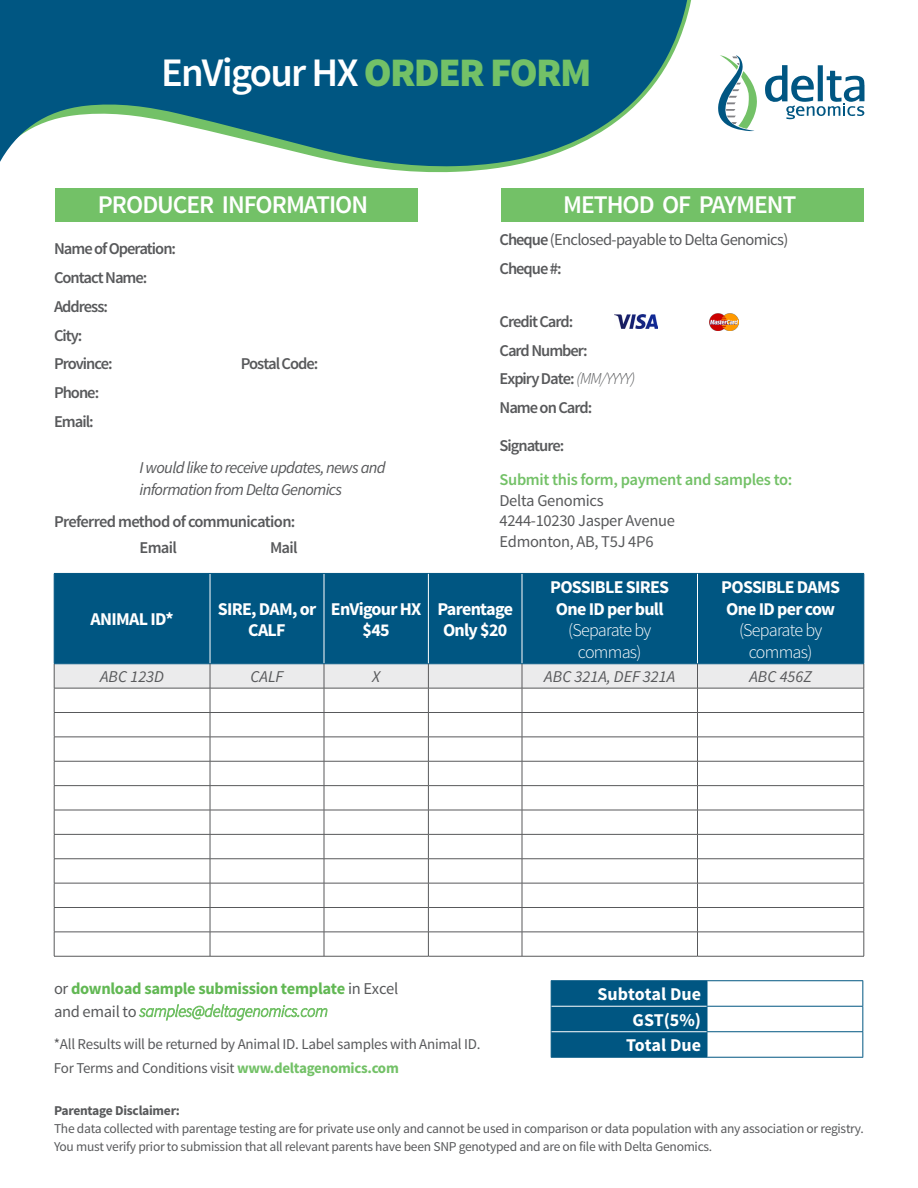
<style>
.page{position:relative;width:918px;height:1188px;background:#fff}
.page>*{position:absolute;margin:0;border:0;box-sizing:border-box;transform-origin:0 0}
.t1{font:600 40.5px "Source Sans Pro";letter-spacing:-.04em;color:#fff}
.t2{font:600 25.5px "Source Sans Pro";letter-spacing:-.04em;color:#fff}
.t3{font:700 18px/21.6px "Source Sans Pro";letter-spacing:-.04em;color:#fff;text-align:center}
.t4{font:300 18px/21.6px "Source Sans Pro";letter-spacing:-.04em;color:#fff;text-align:center}
.t5{font:700 18px/25.5px "Source Sans Pro";color:#fff;text-align:right}
.t6{font:600 16.5px/28.8px "Source Sans Pro";letter-spacing:-.06em;color:#58595b}
.t7{font:italic 16.5px/22.8px "Source Sans Pro";letter-spacing:-.04em;color:#58595b}
.t8{font:700 16.5px/22.8px "Source Sans Pro";letter-spacing:-.02em;color:#62b854}
.t9{font:16.5px/20.7px "Source Sans Pro";letter-spacing:-.02em;color:#58595b}
.t10{font:16.5px/28.8px "Source Sans Pro";letter-spacing:-.04em;color:#58595b}
.t11{font:600 16.5px/25.8px "Source Sans Pro";letter-spacing:-.04em;color:#58595b}
.t12{font:600 16.5px "Source Sans Pro";letter-spacing:-.02em;color:#73c167}
.t13{font:italic 16.5px "Source Sans Pro";color:#58595b}
.t14{font:15px/24px "Source Sans Pro";letter-spacing:-.02em;color:#58595b}
.t15{font:13.5px/18px "Source Sans Pro";letter-spacing:-.02em;color:#58595b}
.t16{font:700 13.5px "Source Sans Pro";letter-spacing:-.02em;color:#58595b}
.s1{font-weight:900;color:#73c167}
.s2{font-weight:600}
.s3{font-weight:300;font-style:italic}
.s4{font-weight:400;color:#58595b}
.s5{font-weight:300;font-style:italic;color:#73c167}
.s6{font-weight:700;color:#73c167}
</style>
<div class="page">
<hr style="left:551px;top:980px;width:156px;height:1px;background:#005682">
<hr style="left:707px;top:980px;width:156px;height:1px;background:#005682">
<hr style="left:707px;top:1006px;width:156px;height:1px;background:#005682">
<hr style="left:707px;top:1031px;width:156px;height:1px;background:#005682">
<div style="left:551px;top:981px;width:157px;height:76px;background:#005682"></div>
<svg style="left:862px;top:981px;width:1px;height:76px"></svg>
<hr style="left:551px;top:1057px;width:156px;height:1px;background:#005682">
<hr style="left:707px;top:1057px;width:156px;height:1px;background:#005682">
<hr style="left:552px;top:1006px;width:155px;height:1px;background:#fff">
<hr style="left:552px;top:1031px;width:155px;height:1px;background:#fff">
<div style="left:55px;top:574px;width:809px;height:89px;background:#005682"></div>
<hr style="left:210px;top:574px;width:1px;height:90px;background:#fff">
<hr style="left:324px;top:574px;width:1px;height:90px;background:#fff">
<hr style="left:428px;top:574px;width:1px;height:90px;background:#fff">
<hr style="left:522px;top:574px;width:1px;height:90px;background:#fff">
<hr style="left:697px;top:574px;width:1px;height:90px;background:#fff">
<hr style="left:54px;top:573px;width:156px;height:1px;background:#005682">
<hr style="left:54px;top:574px;width:1px;height:90px;background:#005682">
<hr style="left:210px;top:573px;width:114px;height:1px;background:#005682">
<hr style="left:324px;top:573px;width:104px;height:1px;background:#005682">
<hr style="left:428px;top:573px;width:94px;height:1px;background:#005682">
<hr style="left:522px;top:573px;width:176px;height:1px;background:#005682">
<hr style="left:698px;top:573px;width:166px;height:1px;background:#005682">
<hr style="left:864px;top:574px;width:1px;height:90px;background:#005682">
<hr style="left:54px;top:663px;width:156px;height:1px;background:#005682">
<hr style="left:210px;top:663px;width:114px;height:1px;background:#005682">
<hr style="left:324px;top:663px;width:104px;height:1px;background:#005682">
<hr style="left:428px;top:663px;width:94px;height:1px;background:#005682">
<hr style="left:522px;top:663px;width:176px;height:1px;background:#005682">
<hr style="left:698px;top:663px;width:166px;height:1px;background:#005682">
<svg style="left:54px;top:664px;width:811px;height:292px"></svg>
<hr style="left:54px;top:956px;width:156px;height:1px;background:#58595b">
<hr style="left:210px;top:956px;width:114px;height:1px;background:#58595b">
<hr style="left:324px;top:956px;width:104px;height:1px;background:#58595b">
<hr style="left:428px;top:956px;width:94px;height:1px;background:#58595b">
<hr style="left:522px;top:956px;width:176px;height:1px;background:#58595b">
<hr style="left:698px;top:956px;width:166px;height:1px;background:#58595b">
<div style="left:55px;top:188px;width:363px;height:34px;background:#73c167"></div>
<svg style="left:0;top:0;width:691px;height:173px;fill:#005682"></svg>
<svg style="left:765px;top:65px;width:100px;height:54px"></svg>
<svg style="left:718px;top:55px;width:39px;height:76px"></svg>
<div style="left:501px;top:188px;width:363px;height:34px;background:#73c167"></div>
<img style="left:710px;top:313px;width:28px;height:17px">
<img style="left:614px;top:315px;width:43px;height:14px">
<h1 class="t1" style="left:161px;top:47px;width:432px">EnVigour HX <span class="s1">ORDER FORM</span></h1>
<h2 class="t2" style="left:98px;top:189px;width:272px">PRODUCER INFORMATION</h2>
<p class="t6" style="left:54px;top:235px;width:124px">Name of Operation:<br>Contact Name:<br>Address:<br>City:<br>Province:</p>
<p class="t6" style="left:54px;top:379px;width:47px">Phone:<br>Email:</p>
<p class="t6" style="left:241px;top:350px;width:79px">Postal Code:</p>
<p class="t7" style="left:140px;top:456px;width:248px">I would like to receive updates, news and information from Delta Genomics</p>
<p class="t11" style="left:140px;top:509px;width:157px;text-indent:-86px">Preferred method of communication:<br>Email</p>
<p class="t6" style="left:270px;top:534px;width:29px">Mail</p>
<h2 class="t2" style="left:563px;top:189px;width:235px">METHOD OF PAYMENT</h2>
<p class="t10" style="left:500px;top:226px;width:290px"><span class="s2">Cheque</span> (Enclosed-payable to Delta Genomics)<br><span class="s2">Cheque #:</span></p>
<p class="t6" style="left:500px;top:307px;width:137px">Credit Card:<br>Card Number:<br>Expiry Date: <span class="s3">(MM/YYYY)<br></span>Name on Card:</p>
<p class="t6" style="left:500px;top:432px;width:66px">Signature:</p>
<p class="t12" style="left:500px;top:469px;width:294px">Submit this form, payment and samples to:</p>
<p class="t9" style="left:500px;top:490px;width:177px">Delta Genomics<br>4244-10230 Jasper Avenue<br>Edmonton, AB, T5J 4P6</p>
<h3 class="t3" style="left:91px;top:609px;width:84px">ANIMAL ID*</h3>
<h3 class="t3" style="left:218px;top:598px;width:100px">SIRE, DAM, or<br>CALF</h3>
<h3 class="t3" style="left:331px;top:598px;width:92px">EnVigour HX $45</h3>
<h3 class="t3" style="left:437px;top:598px;width:77px">Parentage<br>Only $20</h3>
<h3 class="t3" style="left:550px;top:577px;width:121px">POSSIBLE SIRES<br>One ID per bull</h3>
<h3 class="t4" style="left:568px;top:619px;width:85px">(Separate by commas)</h3>
<h3 class="t3" style="left:721px;top:577px;width:120px;text-align:left">POSSIBLE DAMS<br>One ID per cow</h3>
<h3 class="t4" style="left:739px;top:619px;width:85px">(Separate by commas)</h3>
<p class="t7" style="left:100px;top:665px;width:65px">ABC 123D</p>
<p class="t7" style="left:251px;top:665px;width:34px">CALF</p>
<p class="t7" style="left:372px;top:665px;width:10px">X</p>
<p class="t13" style="left:544px;top:666px;width:132px">ABC 321A, DEF 321A</p>
<p class="t7" style="left:749px;top:665px;width:64px">ABC 456Z</p>
<p class="t8" style="left:54px;top:977px;width:346px"><span class="s4">or</span> download sample submission template <span class="s4">in Excel and email to</span> <span class="s5">samples@deltagenomics.com</span></p>
<p class="t14" style="left:54px;top:1033px;width:428px">*All Results will be returned by Animal ID. Label samples with Animal ID.<br>For Terms and Conditions visit <span class="s6">www.deltagenomics.com</span></p>
<h3 class="t5" style="left:598px;top:982px;width:105px">Subtotal Due<br>GST(5%)<br>Total Due</h3>
<p class="t16" style="left:54px;top:1102px;width:127px">Parentage Disclaimer:</p>
<p class="t15" style="left:54px;top:1119px;width:811px">The data collected with parentage testing are for private use only and cannot be used in comparison or data population with any association or registry.<br>You must verify prior to submission that all relevant parents have been SNP genotyped and are on file with Delta Genomics.</p>
</div>
